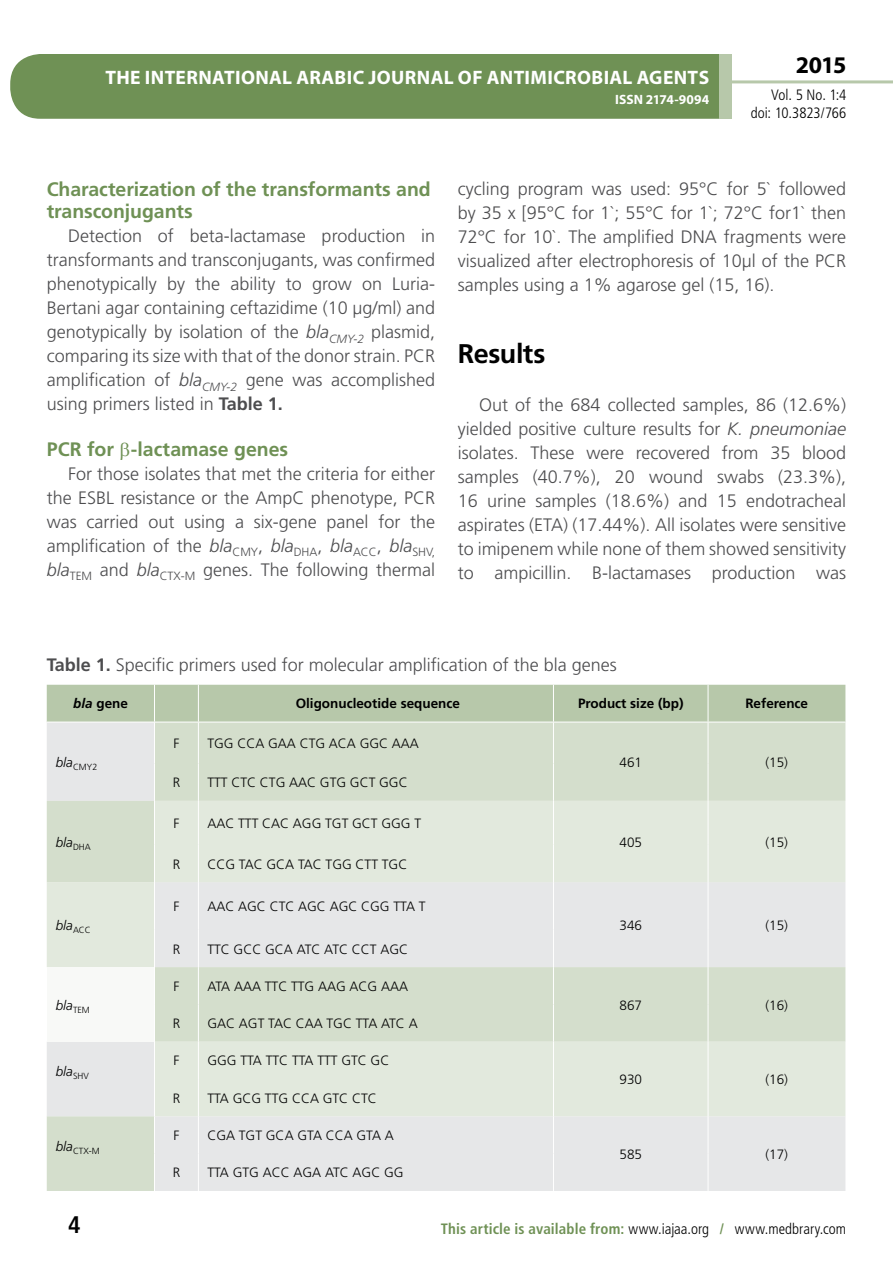
<style>
.page{position:relative;width:893px;height:1263px;background:#fff}
.page>*{position:absolute;margin:0;border:0;box-sizing:border-box;transform-origin:0 0}
.t1{font:700 27px "Frutiger LT Std";letter-spacing:-.02em;color:#000}
.t2{font:700 24px "Myriad Pro";color:#000}
.t3{font:700 condensed 24px "Frutiger LT Std";color:#000}
.t4{font:700 19.5px/22.5px "Frutiger LT Std";letter-spacing:-.005em;color:#6f9155}
.t5{font:700 19.5px "Myriad Pro";letter-spacing:.02em;color:#fff}
.t6{font:300 18px/24px "Frutiger LT Std";color:#4d4d4f;text-align:justify}
.t7{font:300 condensed 15px/18px "Frutiger LT Std";letter-spacing:.005em;color:#000;text-align:right}
.t8{font:300 13.5px "Frutiger LT Std";color:#000}
.t9{font:700 13.5px "Frutiger LT Std";color:#000}
.t10{font:italic 300 13.5px "Frutiger LT Std";color:#000}
.t11{font:700 13.5px "Myriad Pro";letter-spacing:-.01em;color:#fff}
.t12{font:700 13.5px "Myriad Pro";letter-spacing:.01em;color:#fff}
.t13{font:300 8.85px "Frutiger LT Std";color:#000}
.s1{font-style:italic}
.s2{font-weight:700}
.s3{font-weight:700;color:#6f9155}
</style>
<div class="page">
<div style="left:10px;top:54px;width:775px;height:65px;background:#6f9155;border-radius:30px"></div>
<div style="left:732px;top:0;width:161px;height:157px;background:#fff"></div>
<hr style="left:730px;top:80px;width:163px;height:3px;background:#b7c8aa">
<div style="left:719px;top:54px;width:13px;height:65px;background:#b7c8aa"></div>
<div style="left:47px;top:685px;width:798px;height:37px;background:#b7c8aa"></div>
<svg style="left:47px;top:723px;width:798px;height:468px;background:#dce2d9"></svg>
<svg style="left:47px;top:801px;width:798px;height:315px;background:#dfe5db"></svg>
<div style="left:47px;top:967px;width:107px;height:75px;background:#f8f9f7"></div>
<hr style="left:154px;top:685px;width:1px;height:37px;background:#fff">
<hr style="left:198px;top:685px;width:1px;height:37px;background:#fff">
<hr style="left:553px;top:685px;width:1px;height:37px;background:#fff">
<hr style="left:708px;top:685px;width:1px;height:37px;background:#fff">
<hr style="left:154px;top:722px;width:1px;height:41px;background:#fff">
<hr style="left:198px;top:722px;width:1px;height:41px;background:#fff">
<hr style="left:553px;top:722px;width:1px;height:41px;background:#fff">
<hr style="left:708px;top:722px;width:1px;height:41px;background:#fff">
<hr style="left:708px;top:763px;width:1px;height:38px;background:#fff">
<hr style="left:154px;top:763px;width:1px;height:38px;background:#fff">
<hr style="left:198px;top:763px;width:1px;height:38px;background:#fff">
<hr style="left:553px;top:763px;width:1px;height:38px;background:#fff">
<hr style="left:154px;top:801px;width:1px;height:44px;background:#fff">
<hr style="left:198px;top:801px;width:1px;height:44px;background:#fff">
<hr style="left:553px;top:801px;width:1px;height:44px;background:#fff">
<hr style="left:708px;top:801px;width:1px;height:44px;background:#fff">
<hr style="left:708px;top:845px;width:1px;height:37px;background:#fff">
<hr style="left:154px;top:845px;width:1px;height:37px;background:#fff">
<hr style="left:198px;top:845px;width:1px;height:37px;background:#fff">
<hr style="left:553px;top:845px;width:1px;height:37px;background:#fff">
<hr style="left:154px;top:882px;width:1px;height:48px;background:#fff">
<hr style="left:198px;top:882px;width:1px;height:48px;background:#fff">
<hr style="left:553px;top:882px;width:1px;height:48px;background:#fff">
<hr style="left:708px;top:882px;width:1px;height:48px;background:#fff">
<hr style="left:708px;top:930px;width:1px;height:37px;background:#fff">
<hr style="left:154px;top:930px;width:1px;height:37px;background:#fff">
<hr style="left:198px;top:930px;width:1px;height:37px;background:#fff">
<hr style="left:553px;top:930px;width:1px;height:37px;background:#fff">
<hr style="left:154px;top:967px;width:1px;height:37px;background:#fff">
<hr style="left:198px;top:967px;width:1px;height:37px;background:#fff">
<hr style="left:553px;top:967px;width:1px;height:37px;background:#fff">
<hr style="left:708px;top:967px;width:1px;height:37px;background:#fff">
<hr style="left:708px;top:1004px;width:1px;height:38px;background:#fff">
<hr style="left:154px;top:1004px;width:1px;height:38px;background:#fff">
<hr style="left:198px;top:1004px;width:1px;height:38px;background:#fff">
<hr style="left:553px;top:1004px;width:1px;height:38px;background:#fff">
<hr style="left:154px;top:1042px;width:1px;height:37px;background:#fff">
<hr style="left:198px;top:1042px;width:1px;height:37px;background:#fff">
<hr style="left:553px;top:1042px;width:1px;height:37px;background:#fff">
<hr style="left:708px;top:1042px;width:1px;height:37px;background:#fff">
<hr style="left:708px;top:1079px;width:1px;height:37px;background:#fff">
<hr style="left:154px;top:1079px;width:1px;height:37px;background:#fff">
<hr style="left:198px;top:1079px;width:1px;height:37px;background:#fff">
<hr style="left:553px;top:1079px;width:1px;height:37px;background:#fff">
<hr style="left:154px;top:1116px;width:1px;height:38px;background:#fff">
<hr style="left:198px;top:1116px;width:1px;height:38px;background:#fff">
<hr style="left:553px;top:1116px;width:1px;height:38px;background:#fff">
<hr style="left:708px;top:1116px;width:1px;height:38px;background:#fff">
<hr style="left:708px;top:1154px;width:1px;height:37px;background:#fff">
<hr style="left:154px;top:1154px;width:1px;height:37px;background:#fff">
<hr style="left:198px;top:1154px;width:1px;height:37px;background:#fff">
<hr style="left:553px;top:1154px;width:1px;height:37px;background:#fff">
<p class="t5" style="left:105px;top:65px;width:605px">THE INTERNATIONAL ARABIC JOURNAL OF ANTI MICROBIAL AGENTS</p>
<p class="t12" style="left:615px;top:90px;width:13px">ISSN</p>
<p class="t11" style="left:646px;top:90px;width:65px">2174-9094</p>
<h2 class="t2" style="left:796px;top:49px;width:52px">2015</h2>
<p class="t7" style="left:751px;top:86px;width:97px">Vol. 5 No. 1:4 doi: 10.3823/766</p>
<p class="t4" style="left:47px;top:178px;width:385px">Characterization of the transformants and transconjugants</p>
<p class="t6" style="left:47px;top:224px;width:390px;text-indent:21px">Detection of beta-lactamase production in transformants and transconjugants, was confirmed phenotypically by the ability to grow on Luria-Bertani agar containing ceftazidime (10 µg/ml) and genotypically by isolation of the <span class="s1">bla</span><sub>CMY-2</sub> plasmid, comparing its size with that of the donor strain. PCR amplification of <span class="s1">bla</span><sub>CMY-2</sub> gene was accomplished using primers listed in <span class="s2">Table 1.</span></p>
<p class="t4" style="left:47px;top:438px;width:243px">PCR for -lactamase genes</p>
<p class="t6" style="left:47px;top:461px;width:390px;text-indent:21px">For those isolates that met the criteria for either the ESBL resistance or the AmpC phenotype, PCR was carried out using a six-gene panel for the amplification of the <span class="s1">bla</span><sub>CMY</sub>, <span class="s1">bla</span><sub>DHA</sub>, <span class="s1">bla</span><sub>ACC</sub>, <span class="s1">bla</span><sub>SHV, </sub><span class="s1">bla</span><sub>TEM</sub> and <span class="s1">bla</span><sub>CTX-M</sub> genes. The following thermal</p>
<p class="t6" style="left:458px;top:177px;width:390px">cycling program was used: 95°C for 5` followed by 35 x [95°C for 1`; 55°C for 1`; 72°C for1` then 72°C for 10`. The amplified DNA fragments were visualized after electrophoresis of 10µl of the PCR samples using a 1% agarose gel (15, 16).</p>
<h1 class="t1" style="left:458px;top:338px;width:89px">Results</h1>
<p class="t6" style="left:458px;top:393px;width:390px;text-indent:21px">Out of the 684 collected samples, 86 (12.6%) yielded positive culture results for <span class="s1">K. pneumoniae </span>isolates. These were recovered from 35 blood samples (40.7%), 20 wound swabs (23.3%), 16 urine samples (18.6%) and 15 endotracheal aspirates (ETA) (17.44%). All isolates were sensitive to imipenem while none of them showed sensitivity to ampicillin. B-lactamases production was</p>
<p class="t6" style="left:47px;top:653px;width:572px"><span class="s2">Table 1.</span> Specific primers used for molecular amplification of the bla genes</p>
<p class="t9" style="left:73px;top:696px;width:56px"><span class="s1">bla</span> gene</p>
<p class="t9" style="left:296px;top:696px;width:166px">Oligonucleotide sequence</p>
<p class="t9" style="left:578px;top:696px;width:107px">Product size (bp)</p>
<p class="t9" style="left:745px;top:696px;width:64px">Reference</p>
<p class="t13" style="left:56px;top:762px;width:43px"><sup>bla</sup>CMY2</p>
<p class="t10" style="left:56px;top:834px;width:37px">bla<sub>DHA</sub></p>
<p class="t10" style="left:56px;top:917px;width:37px">bla<sub>ACC</sub></p>
<p class="t10" style="left:56px;top:997px;width:36px">bla<sub>TEM</sub></p>
<p class="t10" style="left:56px;top:1064px;width:35px">bla<sub>SHV</sub></p>
<p class="t13" style="left:56px;top:1146px;width:45px"><sup>bla</sup>CTX-M</p>
<p class="t8" style="left:173px;top:735px;width:7px">F</p>
<p class="t8" style="left:207px;top:735px;width:213px">TGG CCA GAA CTG ACA GGC AAA</p>
<p class="t8" style="left:173px;top:775px;width:9px">R</p>
<p class="t8" style="left:207px;top:775px;width:202px">TTT CTC CTG AAC GTG GCT GGC</p>
<p class="t8" style="left:173px;top:815px;width:7px">F</p>
<p class="t8" style="left:207px;top:815px;width:215px">AAC TTT CAC AGG TGT GCT GGG T</p>
<p class="t8" style="left:173px;top:856px;width:9px">R</p>
<p class="t8" style="left:207px;top:856px;width:201px">CCG TAC GCA TAC TGG CTT TGC</p>
<p class="t8" style="left:173px;top:899px;width:7px">F</p>
<p class="t8" style="left:207px;top:899px;width:220px">AAC AGC CTC AGC AGC CGG TTA T</p>
<p class="t8" style="left:173px;top:941px;width:9px">R</p>
<p class="t8" style="left:207px;top:941px;width:202px">TTC GCC GCA ATC ATC CCT AGC</p>
<p class="t8" style="left:173px;top:978px;width:7px">F</p>
<p class="t8" style="left:207px;top:978px;width:202px">ATA AAA TTC TTG AAG ACG AAA</p>
<p class="t8" style="left:173px;top:1016px;width:9px">R</p>
<p class="t8" style="left:207px;top:1016px;width:212px">GAC AGT TAC CAA TGC TTA ATC A</p>
<p class="t8" style="left:173px;top:1053px;width:7px">F</p>
<p class="t8" style="left:207px;top:1053px;width:183px">GGG TTA TTC TTA TTT GTC GC</p>
<p class="t8" style="left:173px;top:1090px;width:9px">R</p>
<p class="t8" style="left:207px;top:1090px;width:171px">TTA GCG TTG CCA GTC CTC</p>
<p class="t8" style="left:173px;top:1128px;width:7px">F</p>
<p class="t8" style="left:207px;top:1128px;width:188px">CGA TGT GCA GTA CCA GTA A</p>
<p class="t8" style="left:173px;top:1165px;width:9px">R</p>
<p class="t8" style="left:207px;top:1165px;width:198px">TTA GTG ACC AGA ATC AGC GG</p>
<p class="t8" style="left:619px;top:754px;width:24px">461</p>
<p class="t8" style="left:765px;top:754px;width:24px">(15)</p>
<p class="t8" style="left:619px;top:834px;width:24px">405</p>
<p class="t8" style="left:765px;top:834px;width:24px">(15)</p>
<p class="t8" style="left:619px;top:917px;width:24px">346</p>
<p class="t8" style="left:765px;top:917px;width:24px">(15)</p>
<p class="t8" style="left:619px;top:997px;width:24px">867</p>
<p class="t8" style="left:765px;top:997px;width:24px">(16)</p>
<p class="t8" style="left:619px;top:1072px;width:24px">930</p>
<p class="t8" style="left:765px;top:1072px;width:24px">(16)</p>
<p class="t8" style="left:619px;top:1146px;width:24px">585</p>
<p class="t8" style="left:765px;top:1146px;width:24px">(17)</p>
<h2 class="t3" style="left:68px;top:1210px;width:14px">4</h2>
<p class="t7" style="left:441px;top:1219px;width:407px"><span class="s3">This article is available from:</span> www.iajaa.org <span class="s3">/</span> www.medbrary.com</p>
</div>
